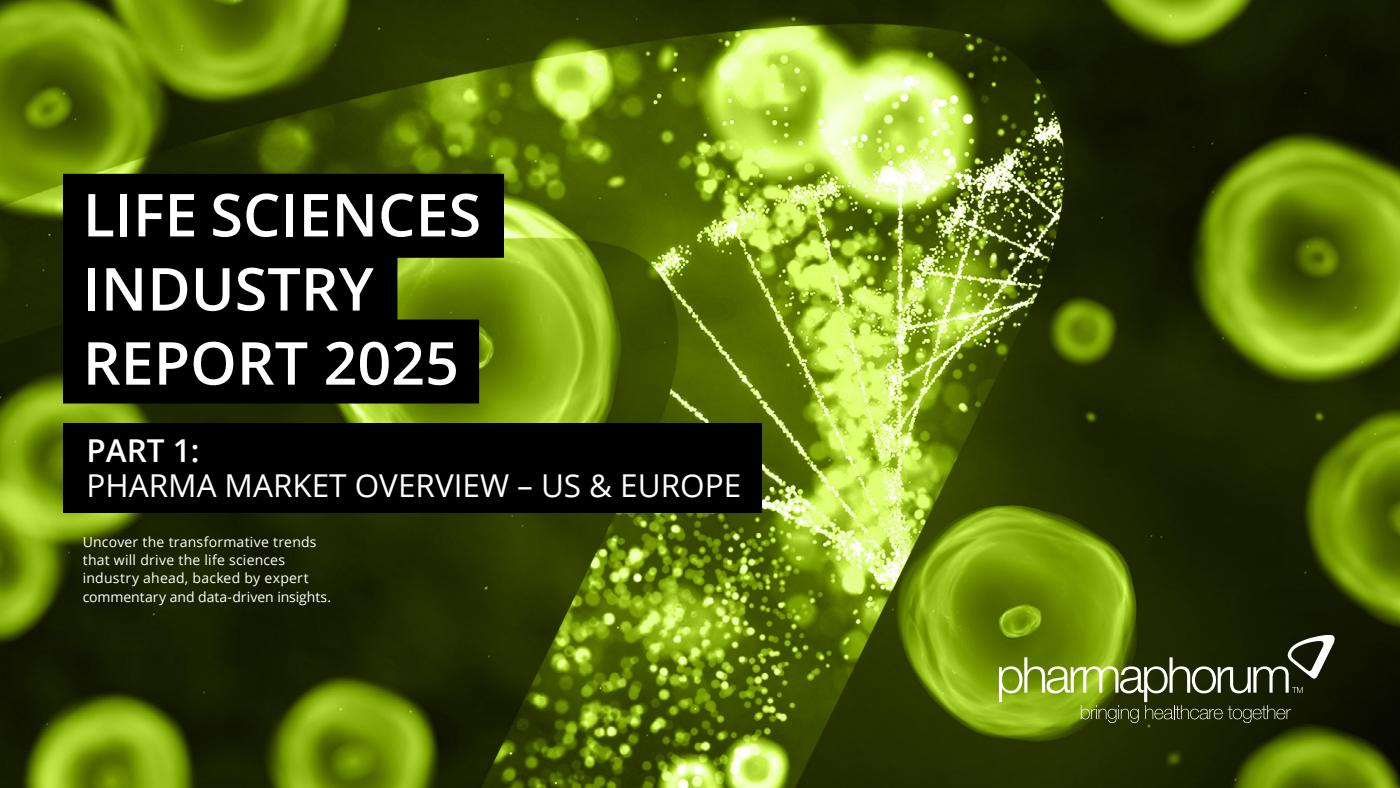
<style>
.page{position:relative;width:1400px;height:788px;background:#fff}
.page>*{position:absolute;margin:0;border:0;box-sizing:border-box;transform-origin:0 0}
.t1{font:600 59.24px/74px "Open Sans";color:#fff}
.t2{font:31.5px "Open Sans";color:#fff}
.t3{font:600 31.5px "Open Sans";color:#fff}
.t4{font:14px/18.4px "Open Sans";letter-spacing:.015em;color:#fff}
</style>
<div class="page">
<img style="left:0;top:0;width:1400px;height:788px">
<div style="left:63px;top:423px;width:698px;height:90px;background:#000"></div>
<svg style="left:999px;top:633px;width:337px;height:90px;background:#546224"></svg>
<svg style="left:63px;top:174px;width:441px;height:229px;background:#090c00"></svg>
<h1 class="t1" style="left:83px;top:177px;width:400px">LIFE SCIENCES<br>INDUSTRY<br>REPORT 2025</h1>
<h2 class="t3" style="left:87px;top:429px;width:114px">PART 1:</h2>
<h2 class="t2" style="left:87px;top:464px;width:656px">PHARMA MARKET OVERVIEW – US &amp; EUROPE</h2>
<p class="t4" style="left:83px;top:532px;width:250px">Uncover the transformative trends that will drive the life sciences industry ahead, backed by expert commentary and data-driven insights.</p>
</div>
